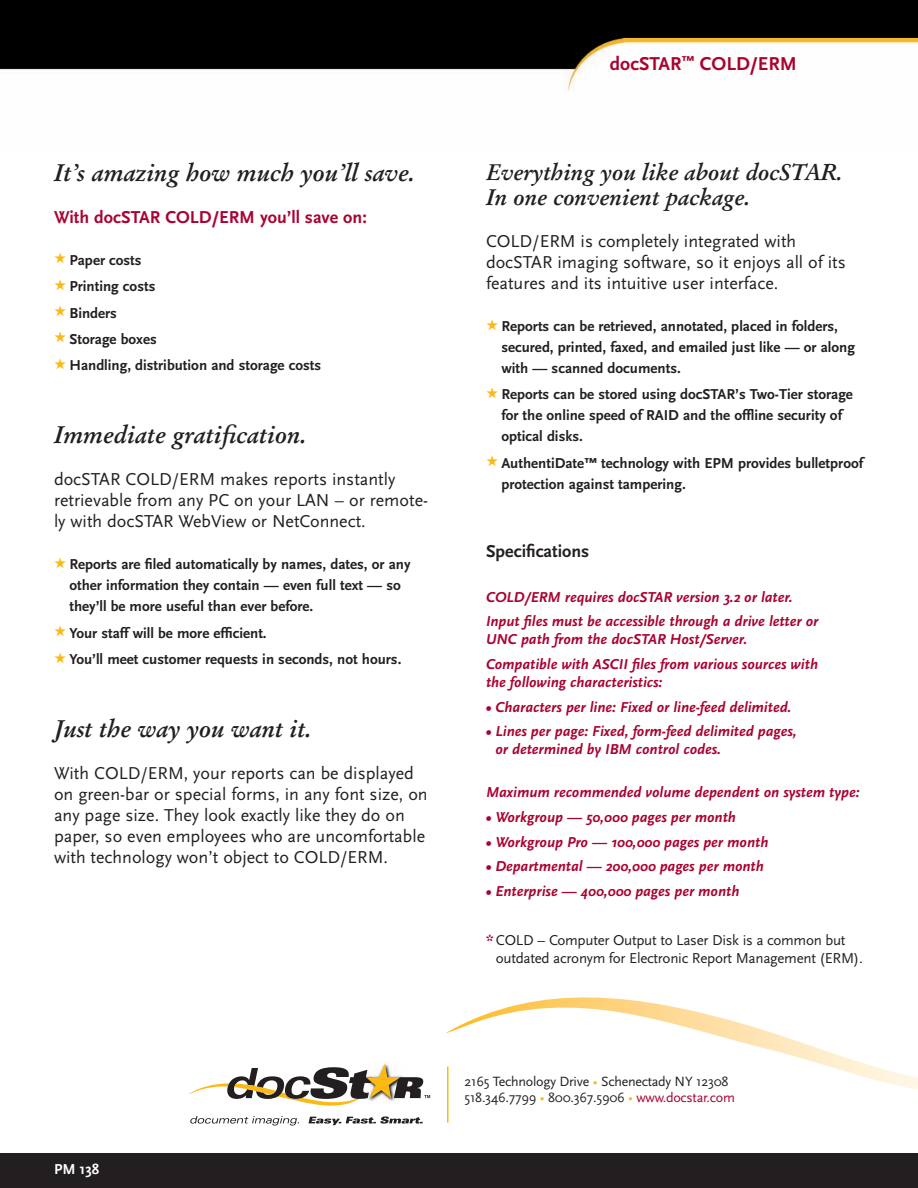
<style>
.page{position:relative;width:918px;height:1188px;background:#fff}
.page>*{position:absolute;margin:0;border:0;box-sizing:border-box;transform-origin:0 0}
.t1{font:italic 700 24px "Stempel Garamond";color:#231f20}
.t2{font:italic 700 22.5px/25.5px "Stempel Garamond";color:#231f20}
.t3{font:700 19.5px "Scala Sans";color:#a90332}
.t4{font:18px/21px "Scala Sans";color:#231f20}
.t5{font:700 18px "Scala Sans";color:#a90332}
.t6{font:700 18px "Scala Sans";color:#231f20}
.t7{font:700 15px/21px "Scala Sans";color:#231f20}
.t8{font:italic 700 15px/24.8px "Scala Sans";color:#a90332}
.t9{font:15px/18px "Scala Sans";letter-spacing:-.02em;color:#231f20}
.t10{font:700 15px "Scala Sans";color:#fff}
.t11{font:14.1px/16.8px "Scala Sans";letter-spacing:-.015em;color:#231f20}
.s1{color:#fcb914}
.s2{font-weight:700;font-style:italic;color:#a90332}
.s3{color:#a90332}
</style>
<div class="page">
<img style="left:0;top:0;width:918px;height:92px">
<div style="left:0;top:1154px;width:918px;height:34px;background:#231f20"></div>
<svg style="left:188px;top:1064px;width:242px;height:61px"></svg>
<hr style="left:447px;top:1066px;width:2px;height:57px;background:#fcb914">
<svg style="left:446px;top:997px;width:472px;height:97px"></svg>
<h1 class="t1" style="left:54px;top:162px;width:362px">It’s amazing how much you’ll save.</h1>
<p class="t5" style="left:54px;top:210px;width:314px">With docSTAR COLD/ERM you’ll save on:</p>
<p class="t7" style="left:54px;top:251px;width:89px"><span class="s1">★</span> Paper costs</p>
<p class="t7" style="left:54px;top:277px;width:103px"><span class="s1">★</span> Printing costs</p>
<p class="t7" style="left:54px;top:303px;width:64px"><span class="s1">★</span> Binders</p>
<p class="t7" style="left:54px;top:330px;width:104px"><span class="s1">★</span> Storage boxes</p>
<p class="t7" style="left:54px;top:356px;width:269px"><span class="s1">★</span> Handling, distribution and storage costs</p>
<h1 class="t1" style="left:54px;top:425px;width:254px">Immediate gratification.</h1>
<p class="t4" style="left:54px;top:470px;width:376px">docSTAR COLD/ERM makes reports instantly retrievable from any PC on your LAN – or remote&shy;ly with docSTAR WebView or NetConnect.</p>
<p class="t7" style="left:69px;top:555px;width:343px;text-indent:-15px"><span class="s1">★</span> Reports are filed automatically by names, dates, or any other information they contain — even full text — so they’ll be more useful than ever before.</p>
<p class="t7" style="left:54px;top:623px;width:214px"><span class="s1">★</span> Your staff will be more efficient.</p>
<p class="t7" style="left:54px;top:650px;width:349px"><span class="s1">★</span> You’ll meet customer requests in seconds, not hours.</p>
<h1 class="t1" style="left:54px;top:718px;width:259px">Just the way you want it.</h1>
<p class="t4" style="left:54px;top:764px;width:375px">With COLD/ERM, your reports can be displayed on green-bar or special forms, in any font size, on any page size. They look exactly like they do on paper, so even employees who are uncomfortable with technology won’t object to COLD/ERM.</p>
<h3 class="t3" style="left:610px;top:56px;width:188px">docSTAR<sup>™</sup> COLD/ERM</h3>
<h2 class="t2" style="left:486px;top:161px;width:358px">Everything you like about docSTAR.<br>In one convenient package.</h2>
<p class="t4" style="left:486px;top:232px;width:361px">COLD/ERM is completely integrated with docSTAR imaging software, so it enjoys all of its features and its intuitive user interface.</p>
<p class="t7" style="left:501px;top:317px;width:355px;text-indent:-15px"><span class="s1">★</span> Reports can be retrieved, annotated, placed in folders, secured, printed, faxed, and emailed just like — or along with — scanned documents.</p>
<p class="t7" style="left:501px;top:385px;width:353px;text-indent:-15px"><span class="s1">★</span> Reports can be stored using docSTAR’s Two-Tier storage for the online speed of RAID and the offline security of optical disks.</p>
<p class="t7" style="left:501px;top:454px;width:363px;text-indent:-15px"><span class="s1">★</span> AuthentiDate™ technology with EPM provides bulletproof protection against tampering.</p>
<p class="t6" style="left:486px;top:544px;width:105px">Specifications</p>
<p class="t8" style="left:486px;top:586px;width:334px">COLD/ERM requires docSTAR version 3.2 or later.<br>Input files must be accessible through a drive letter or</p>
<p class="t8" style="left:486px;top:628px;width:333px">UNC path from the docSTAR Host/Server.<br>Compatible with ASCII files from various sources with</p>
<p class="t8" style="left:486px;top:671px;width:178px">the following characteristics:</p>
<p class="t8" style="left:486px;top:696px;width:307px">• Characters per line: Fixed or line-feed delimited.</p>
<p class="t8" style="left:495px;top:724px;width:303px;line-height:18px;text-indent:-9px">• Lines per page: Fixed, form-feed delimited pages, or determined by IBM control codes.</p>
<p class="t8" style="left:486px;top:781px;width:375px">Maximum recommended volume dependent on system type:</p>
<p class="t8" style="left:486px;top:806px;width:251px">• Workgroup — 50,000 pages per month</p>
<p class="t8" style="left:486px;top:831px;width:284px">• Workgroup Pro — 100,000 pages per month</p>
<p class="t8" style="left:486px;top:855px;width:279px">• Departmental — 200,000 pages per month</p>
<p class="t8" style="left:486px;top:880px;width:255px">• Enterprise — 400,000 pages per month</p>
<p class="t9" style="left:496px;top:933px;width:368px;text-indent:-10px"><span class="s2">*</span> COLD – Computer Output to Laser Disk is a common but outdated acronym for Electronic Report Management (ERM).</p>
<p class="t10" style="left:54px;top:1163px;width:47px">PM 138</p>
<p class="t11" style="left:464px;top:1074px;width:272px">2165 Technology Drive <span class="s1">•</span> Schenectady NY 12308<br>518.346.7799 <span class="s1">•</span> 800.367.5906 <span class="s1">•</span> <span class="s3">www.docstar.com</span></p>
</div>
